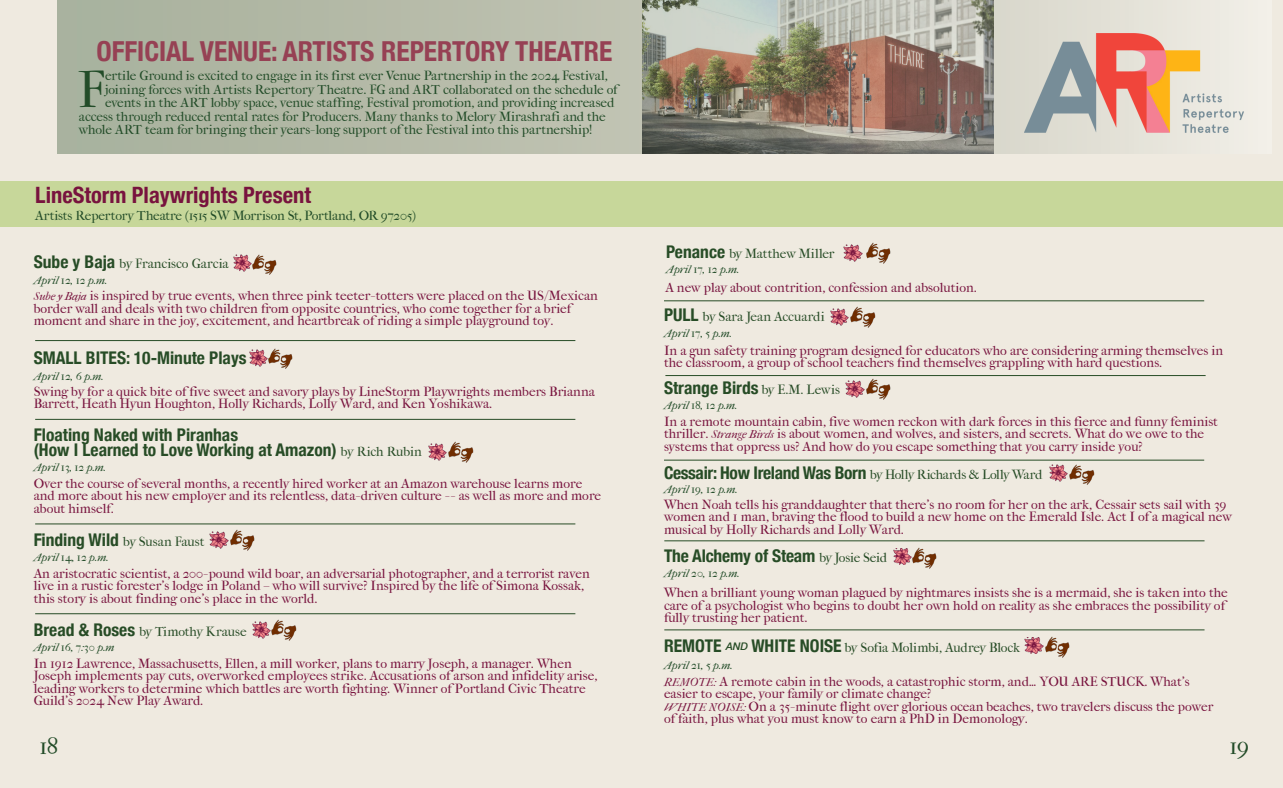
<style>
.page{position:relative;width:1283px;height:788px;background:#fff}
.page>*{position:absolute;margin:0;border:0;box-sizing:border-box;transform-origin:0 0}
.t1{font:43.5px "IM FELL French Canon Roman";color:#224c28}
.t2{font:700 condensed 27.5px "Helvetica Neue";color:#964154}
.t3{font:700 condensed 22.5px "Helvetica Neue";color:#78133e}
.t4{font:20px "IM FELL French Canon Roman";color:#224c28}
.t5{font:700 condensed 17.5px "Helvetica Neue";color:#274c26}
.t6{font:700 condensed 17.5px "Helvetica Neue";letter-spacing:-.02em;color:#274c26}
.t7{font:11.25px/12.5px "IM FELL French Canon Roman";color:#78133e}
.t8{font:11.25px "IM FELL French Canon Roman";letter-spacing:-.005em;color:#224c28}
.t9{font:11.25px "IM FELL French Canon Roman";letter-spacing:-.005em;color:#274c26}
.t10{font:11.25px "IM FELL French Canon Italic";color:#224c28}
.s1{font-family:"Helvetica Neue";font-weight:700;font-stretch:condensed;font-size:17.5px}
.s2{font-family:"IM FELL French Canon Italic"}
.s3{font-family:"IM FELL French Canon Roman";font-weight:400;font-stretch:normal;font-size:11.25px}
.s4{font-family:"Helvetica Neue";font-weight:500;font-style:italic;font-size:10.5px}
</style>
<div class="page">
<div style="left:0;top:0;width:1282px;height:788px;background:#efeae0"></div>
<svg style="left:57px;top:0;width:1077px;height:153px;background:#a9a998"></svg>
<div style="left:0;top:181px;width:1282px;height:46px;background:#c7d79a"></div>
<hr style="left:35px;top:340px;width:540px;height:1px;background:#274c26">
<hr style="left:35px;top:419px;width:540px;height:1px;background:#274c26">
<hr style="left:35px;top:523px;width:540px;height:1px;background:#274c26">
<hr style="left:35px;top:613px;width:540px;height:1px;background:#274c26">
<hr style="left:664px;top:300px;width:540px;height:1px;background:#274c26">
<hr style="left:665px;top:375px;width:540px;height:1px;background:#274c26">
<img style="left:233px;top:255px;width:18px;height:17px">
<img style="left:249px;top:350px;width:18px;height:16px">
<img style="left:268px;top:348px;width:25px;height:21px">
<img style="left:251px;top:254px;width:26px;height:21px">
<img style="left:428px;top:443px;width:19px;height:17px">
<img style="left:448px;top:441px;width:26px;height:22px">
<img style="left:209px;top:531px;width:19px;height:17px">
<img style="left:230px;top:529px;width:25px;height:22px">
<img style="left:252px;top:621px;width:19px;height:17px">
<img style="left:271px;top:619px;width:26px;height:22px">
<img style="left:830px;top:308px;width:18px;height:17px">
<img style="left:850px;top:306px;width:26px;height:22px">
<img style="left:845px;top:380px;width:19px;height:17px">
<img style="left:866px;top:378px;width:25px;height:22px">
<hr style="left:664px;top:540px;width:540px;height:1px;background:#274c26">
<hr style="left:664px;top:629px;width:540px;height:1px;background:#274c26">
<img style="left:1049px;top:464px;width:18px;height:17px">
<img style="left:1069px;top:464px;width:25px;height:21px">
<img style="left:893px;top:548px;width:18px;height:16px">
<img style="left:1024px;top:637px;width:19px;height:17px">
<img style="left:1045px;top:636px;width:25px;height:21px">
<img style="left:843px;top:245px;width:19px;height:16px">
<img style="left:866px;top:242px;width:25px;height:22px">
<img style="left:1003px;top:13px;width:241px;height:140px">
<img style="left:911px;top:547px;width:26px;height:22px">
<hr style="left:664px;top:460px;width:540px;height:1px;background:#274c26">
<p class="t2" style="left:97px;top:29px;width:517px">OFFICIAL VENUE: ARTISTS REPERTORY THEATRE</p>
<p class="t1" style="left:78px;top:61px;width:29px">F</p>
<p class="t8" style="left:105px;top:68px;width:504px">ertile Ground is excited to engage in its first ever Venue Partnership in the 2024 Festival,</p>
<p class="t8" style="left:105px;top:82px;width:514px">joining forces with Artists Repertory Theatre. FG and ART collaborated on the schedule of</p>
<p class="t8" style="left:105px;top:95px;width:511px">events in the ART lobby space, venue staffing, Festival promotion, and providing increased</p>
<p class="t8" style="left:79px;top:109px;width:528px">access through reduced rental rates for Producers. Many thanks to Melory Mirashrafi and the</p>
<p class="t8" style="left:79px;top:122px;width:515px">whole ART team for bringing their years-long support of the Festival into this partnership!</p>
<p class="t3" style="left:35px;top:176px;width:277px">LineStorm Playwrights Present</p>
<p class="t8" style="left:35px;top:208px;width:382px">Artists Repertory Theatre (1515 SW Morrison St, Portland, OR 97205)</p>
<p class="t9" style="left:666px;top:246px;width:170px"><span class="s1">Penance</span> by Matthew Miller</p>
<p class="t10" style="left:666px;top:263px;width:75px">April 17, 12 p.m.</p>
<p class="t7" style="left:665px;top:282px;width:313px">A new play about contrition, confession and absolution.</p>
<p class="t9" style="left:34px;top:256px;width:196px"><span class="s1">Sube y Baja</span> by Francisco Garcia</p>
<p class="t10" style="left:34px;top:273px;width:75px">April 12, 12 p.m.</p>
<p class="t7" style="left:34px;top:289px;width:565px"><span class="s2">Sube y Baja</span> is inspired by true events, when three pink teeter-totters were placed on the US/Mexican border wall and deals with two children from opposite countries, who come together for a brief moment and share in the joy, excitement, and heartbreak of riding a simple playground toy.</p>
<p class="t5" style="left:34px;top:343px;width:214px">SMALL BITES: 10-Minute Plays</p>
<p class="t10" style="left:34px;top:369px;width:71px">April 12, 6 p.m.</p>
<p class="t7" style="left:34px;top:385px;width:562px">Swing by for a quick bite of five sweet and savory plays by LineStorm Playwrights members Brianna<br>Barrett, Heath Hyun Houghton, Holly Richards, Lolly Ward, and Ken Yoshikawa.</p>
<p class="t5" style="left:664px;top:373px;width:177px">Strange Birds <span class="s3">by E.M. Lewis</span></p>
<p class="t9" style="left:664px;top:309px;width:162px"><span class="s1">PULL</span> by Sara Jean Accuardi</p>
<p class="t10" style="left:664px;top:326px;width:70px">April 17, 5 p.m.</p>
<p class="t7" style="left:664px;top:344px;width:561px">In a gun safety training program designed for educators who are considering arming themselves in the classroom, a group of school teachers find themselves grappling with hard questions.</p>
<p class="t10" style="left:664px;top:399px;width:75px">April 18, 12 p.m.</p>
<p class="t7" style="left:664px;top:415px;width:555px">In a remote mountain cabin, five women reckon with dark forces in this fierce and funny feminist thriller. <span class="s2">Strange Birds</span> is about women, and wolves, and sisters, and secrets. What do we owe to the systems that oppress us? And how do you escape something that you carry inside you?</p>
<p class="t5" style="left:34px;top:420px;width:206px">Floating Naked with Piranhas</p>
<p class="t5" style="left:34px;top:435px;width:390px">(How I Learned to Love Working at Amazon) <span class="s3">by Rich Rubin</span></p>
<p class="t10" style="left:34px;top:461px;width:74px">April 13, 12 p.m.</p>
<p class="t7" style="left:34px;top:477px;width:569px">Over the course of several months, a recently hired worker at an Amazon warehouse learns more and more about his new employer and its relentless, data-driven culture -- as well as more and more about himself.</p>
<p class="t6" style="left:664px;top:458px;width:380px">Cessair: How Ireland Was Born <span class="s3">by Holly Richards &amp; Lolly Ward</span></p>
<p class="t10" style="left:664px;top:483px;width:75px">April 19, 12 p.m.</p>
<p class="t7" style="left:664px;top:498px;width:569px">When Noah tells his granddaughter that there’s no room for her on the ark, Cessair sets sail with 39 women and 1 man, braving the flood to build a new home on the Emerald Isle. Act I of a magical new musical by Holly Richards and Lolly Ward.</p>
<p class="t9" style="left:34px;top:534px;width:172px"><span class="s1">Finding Wild</span> by Susan Faust</p>
<p class="t10" style="left:34px;top:551px;width:76px">April 14, 12 p.m.</p>
<p class="t7" style="left:34px;top:567px;width:557px">An aristocratic scientist, a 200-pound wild boar, an adversarial photographer, and a terrorist raven live in a rustic forester’s lodge in Poland – who will survive? Inspired by the life of Simona Kossak, this story is about finding one’s place in the world.</p>
<p class="t5" style="left:664px;top:541px;width:224px">The Alchemy of Steam <span class="s3">by Josie Seid</span></p>
<p class="t10" style="left:664px;top:567px;width:77px">April 20, 12 p.m.</p>
<p class="t7" style="left:664px;top:586px;width:565px">When a brilliant young woman plagued by nightmares insists she is a mermaid, she is taken into the care of a psychologist who begins to doubt her own hold on reality as she embraces the possibility of fully trusting her patient.</p>
<p class="t9" style="left:34px;top:624px;width:214px"><span class="s1">Bread &amp; Roses</span> by Timothy Krause</p>
<p class="t10" style="left:34px;top:641px;width:82px">April 16, 7:30 p.m</p>
<p class="t7" style="left:34px;top:657px;width:565px">In 1912 Lawrence, Massachusetts, Ellen, a mill worker, plans to marry Joseph, a manager. When Joseph implements pay cuts, overworked employees strike. Accusations of arson and infidelity arise, leading workers to determine which battles are worth fighting. Winner of Portland Civic Theatre Guild’s 2024 New Play Award.</p>
<p class="t9" style="left:664px;top:639px;width:358px"><span class="s1">REMOTE</span> <span class="s4">and</span> <span class="s1">WHITE NOISE</span> by Sofia Molimbi, Audrey Block</p>
<p class="t10" style="left:664px;top:658px;width:70px">April 21, 5 p.m.</p>
<p class="t7" style="left:664px;top:675px;width:527px"><span class="s2">REMOTE:</span> A remote cabin in the woods, a catastrophic storm, and… YOU ARE STUCK. What’s easier to escape, your family or climate change?</p>
<p class="t7" style="left:664px;top:700px;width:551px"><span class="s2">WHITE NOISE:</span> On a 35-minute flight over glorious ocean beaches, two travelers discuss the power of faith, plus what you must know to earn a PhD in Demonology.</p>
<p class="t4" style="left:39px;top:733px;width:21px">18</p>
<p class="t4" style="left:1229px;top:733px;width:21px">19</p>
</div>
